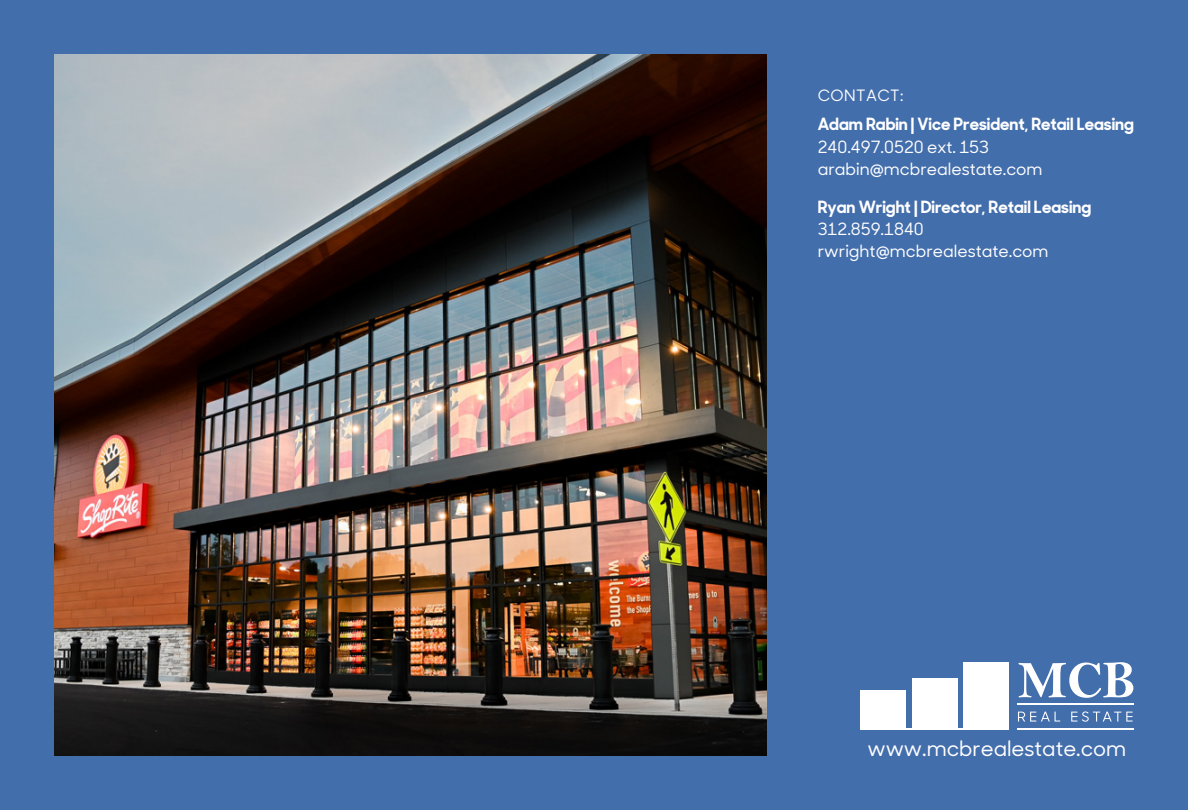
<style>
.page{position:relative;width:1188px;height:810px;background:#436eac}
.page>*{position:absolute;margin:0;border:0;box-sizing:border-box;transform-origin:0 0}
.t1{font:500 21.15px "Sharp Sans Disp No 1";color:#fff}
.t2{font:500 16.8px/22.4px "Sharp Sans Disp No 1";color:#fff}
.t3{font:700 16.8px "Sharp Sans Disp No 1";color:#fff}
.t4{font:500 15.6px "Sharp Sans Disp No 1";letter-spacing:.03em;color:#fff}
</style>
<div class="page">
<img style="left:54px;top:54px;width:713px;height:702px">
<div style="left:912px;top:678px;width:45px;height:51px;background:#fff"></div>
<div style="left:860px;top:690px;width:45px;height:39px;background:#fff"></div>
<div style="left:964px;top:662px;width:45px;height:67px;background:#fff"></div>
<hr style="left:860px;top:728px;width:149px;height:1px;background:#fff">
<svg style="left:1019px;top:662px;width:114px;height:36px"></svg>
<svg style="left:1018px;top:712px;width:42px;height:10px"></svg>
<svg style="left:1071px;top:711px;width:62px;height:11px"></svg>
<hr style="left:1017px;top:704px;width:116px;height:1px;background:#fff">
<hr style="left:1017px;top:728px;width:116px;height:1px;background:#fff">
<p class="t4" style="left:818px;top:84px;width:87px">CONTACT:</p>
<p class="t3" style="left:818px;top:110px;width:318px">Adam Rabin | Vice President, Retail Leasing</p>
<p class="t2" style="left:818px;top:135px;width:226px">240.497.0520 ext. 153 arabin@mcbrealestate.com</p>
<p class="t3" style="left:818px;top:193px;width:275px">Ryan Wright | Director, Retail Leasing</p>
<p class="t2" style="left:818px;top:217px;width:232px">312.859.1840 rwright@mcbrealestate.com</p>
<p class="t1" style="left:867px;top:733px;width:260px">www.mcbrealestate.com</p>
</div>
